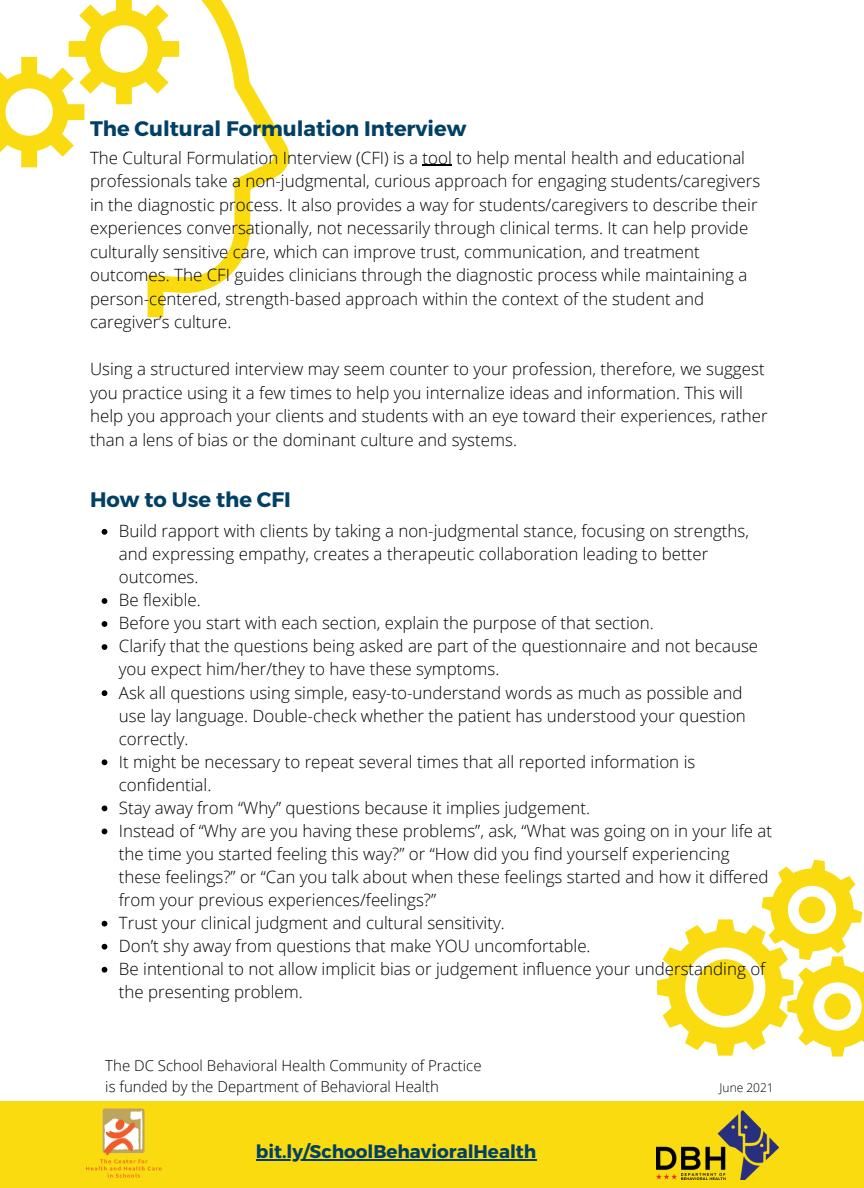
<style>
.page{position:relative;width:864px;height:1188px;background:#fff}
.page>*{position:absolute;margin:0;border:0;box-sizing:border-box;transform-origin:0 0}
.t1{font:700 21px "Montserrat";color:#004065}
.t2{font:700 18.3px "Montserrat";color:#004065}
.t3{font:300 16.95px/23.5px "Open Sans";color:#000}
.t4{font:300 15px "Open Sans";color:#000}
.t5{font:300 12px "Open Sans";color:#000}
</style>
<div class="page">
<svg style="left:0;top:0;width:290px;height:317px"></svg>
<svg style="left:423px;top:165px;width:29px;height:1px"></svg>
<div style="left:0;top:1102px;width:864px;height:86px;background:#f9db0f"></div>
<svg style="left:657px;top:860px;width:207px;height:197px"></svg>
<svg style="left:102px;top:529px;width:5px;height:6px"></svg>
<svg style="left:102px;top:598px;width:5px;height:6px"></svg>
<svg style="left:102px;top:621px;width:5px;height:6px"></svg>
<svg style="left:102px;top:644px;width:5px;height:6px"></svg>
<svg style="left:102px;top:690px;width:5px;height:6px"></svg>
<svg style="left:102px;top:759px;width:5px;height:6px"></svg>
<svg style="left:102px;top:806px;width:5px;height:5px"></svg>
<svg style="left:102px;top:829px;width:5px;height:5px"></svg>
<svg style="left:102px;top:921px;width:5px;height:6px"></svg>
<svg style="left:102px;top:944px;width:5px;height:6px"></svg>
<svg style="left:102px;top:967px;width:5px;height:6px"></svg>
<img style="left:657px;top:1111px;width:121px;height:68px">
<img style="left:86px;top:1108px;width:76px;height:70px">
<hr style="left:256px;top:1159px;width:280px;height:1px;background:#004065">
<p class="t1" style="left:90px;top:115px;width:378px">The Cultural Formulation Interview</p>
<p class="t3" style="left:90px;top:145px;width:672px">The Cultural Formulation Interview (CFI) is a tool to help mental health and educational professionals take a non-judgmental, curious approach for engaging students/caregivers in the diagnostic process. It also provides a way for students/caregivers to describe their experiences conversationally, not necessarily through clinical terms. It can help provide culturally sensitive care, which can improve trust, communication, and treatment outcomes. The CFI guides clinicians through the diagnostic process while maintaining a person-centered, strength-based approach within the context of the student and caregiver’s culture.</p>
<p class="t3" style="left:90px;top:357px;width:679px">Using a structured interview may seem counter to your profession, therefore, we suggest you practice using it a few times to help you internalize ideas and information. This will help you approach your clients and students with an eye toward their experiences, rather than a lens of bias or the dominant culture and systems.</p>
<p class="t1" style="left:90px;top:486px;width:202px">How to Use the CFI</p>
<p class="t3" style="left:119px;top:519px;width:632px;line-height:23.1px">Build rapport with clients by taking a non-judgmental stance, focusing on strengths, and expressing empathy, creates a therapeutic collaboration leading to better outcomes.</p>
<p class="t3" style="left:119px;top:588px;width:83px">Be flexible.</p>
<p class="t3" style="left:119px;top:611px;width:536px">Before you start with each section, explain the purpose of that section.</p>
<p class="t3" style="left:119px;top:634px;width:641px;line-height:23.1px">Clarify that the questions being asked are part of the questionnaire and not because you expect him/her/they to have these symptoms.</p>
<p class="t3" style="left:119px;top:680px;width:629px;line-height:23.1px">Ask all questions using simple, easy-to-understand words as much as possible and use lay language. Double-check whether the patient has understood your question correctly.</p>
<p class="t3" style="left:119px;top:750px;width:578px;line-height:23.1px">It might be necessary to repeat several times that all reported information is confidential.</p>
<p class="t3" style="left:119px;top:795px;width:473px">Stay away from “Why” questions because it implies judgement.</p>
<p class="t3" style="left:119px;top:819px;width:655px;line-height:23.1px">Instead of “Why are you having these problems”, ask, “What was going on in your life at the time you started feeling this way?” or “How did you find yourself experiencing these feelings?” or “Can you talk about when these feelings started and how it differed from your previous experiences/feelings?”</p>
<p class="t3" style="left:119px;top:911px;width:387px">Trust your clinical judgment and cultural sensitivity.</p>
<p class="t3" style="left:119px;top:934px;width:473px">Don’t shy away from questions that make YOU uncomfortable.</p>
<p class="t3" style="left:119px;top:957px;width:648px;line-height:23.1px">Be intentional to not allow implicit bias or judgement influence your understanding of the presenting problem.</p>
<p class="t4" style="left:105px;top:1055px;width:378px">The DC School Behavioral Health Community of Practice</p>
<p class="t4" style="left:105px;top:1075px;width:335px">is funded by the Department of Behavioral Health</p>
<p class="t2" style="left:256px;top:1140px;width:282px">bit.ly/SchoolBehavioralHealth</p>
<p class="t5" style="left:720px;top:1079px;width:56px">June 2021</p>
</div>
